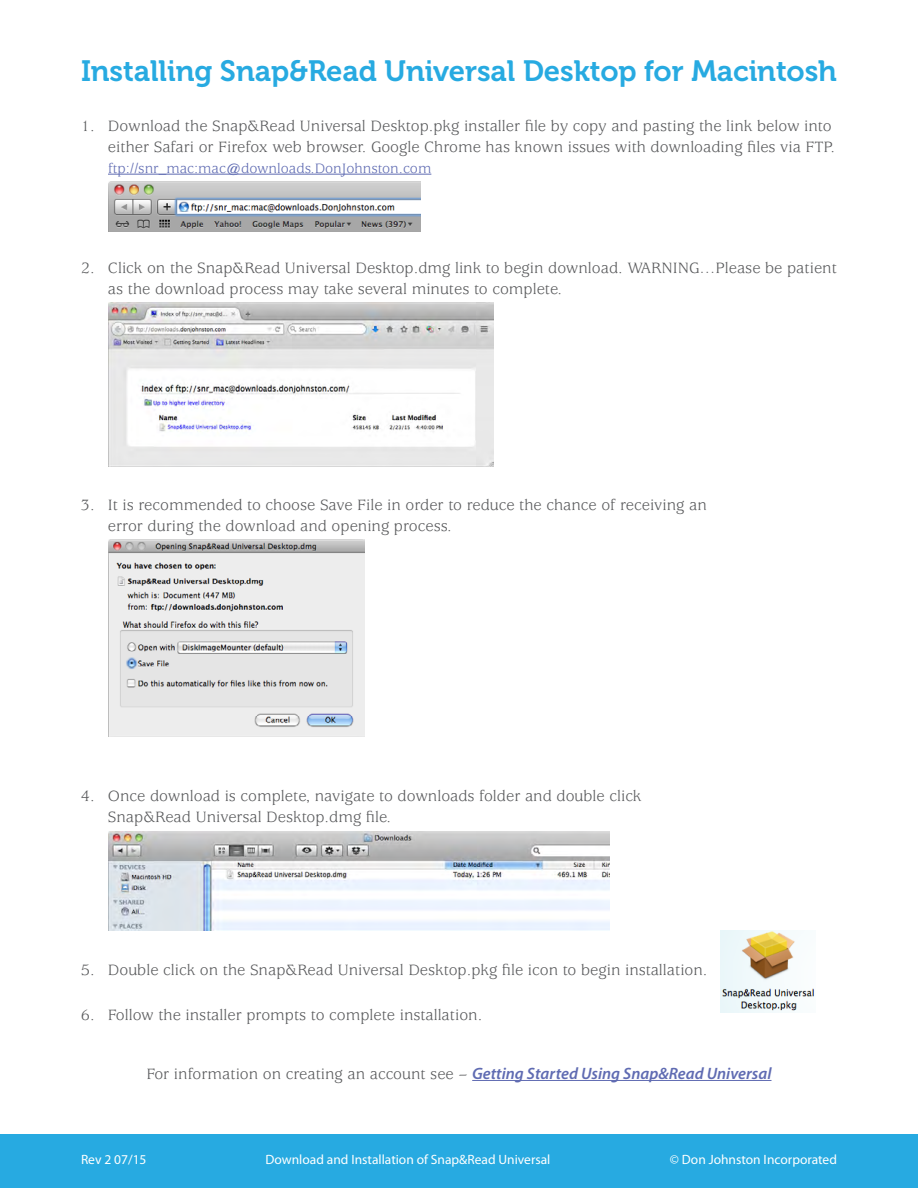
<style>
.page{position:relative;width:918px;height:1188px;background:#fff}
.page>*{position:absolute;margin:0;border:0;box-sizing:border-box;transform-origin:0 0}
.t1{font:29.25px "Museo 700";letter-spacing:-.005em;color:#27aae1}
.t2{font:16.5px/21px "Usherwood";color:#58595b}
.t3{font:15px "Usherwood";color:#5f6bb2}
.t4{font:13.5px "Myriad Pro";color:#fff}
.s1{font-family:"Myriad Pro";font-weight:600;font-style:italic;color:#5f6bb2}
</style>
<div class="page">
<hr style="left:108px;top:174px;width:323px;height:1px;background:#5f6bb2">
<hr style="left:472px;top:1080px;width:300px;height:1px;background:#5f6bb2">
<div style="left:0;top:1134px;width:918px;height:54px;background:#27aae1"></div>
<img style="left:108px;top:302px;width:386px;height:164px">
<img style="left:108px;top:540px;width:257px;height:197px">
<img style="left:108px;top:831px;width:501px;height:99px">
<img style="left:108px;top:181px;width:312px;height:51px">
<img style="left:720px;top:930px;width:95px;height:82px">
<h1 class="t1" style="left:81px;top:55px;width:757px">Installing Snap&amp;Read Universal Desktop for Macintosh</h1>
<p class="t2" style="left:81px;top:116px;width:756px;text-align:right">1. Download the Snap&amp;Read Universal Desktop.pkg installer file by copy and pasting the link below into either Safari or Firefox web browser. Google Chrome has known issues with downloading files via FTP.</p>
<p class="t3" style="left:108px;top:160px;width:325px">ftp://snr_mac:mac@downloads.DonJohnston.com</p>
<p class="t2" style="left:108px;top:258px;width:731px;text-indent:-27px">2. Click on the Snap&amp;Read Universal Desktop.dmg link to begin download. WARNING…Please be patient as the download process may take several minutes to complete.</p>
<p class="t2" style="left:108px;top:495px;width:600px;text-indent:-27px">3. It is recommended to choose Save File in order to reduce the chance of receiving an error during the download and opening process.</p>
<p class="t2" style="left:108px;top:786px;width:535px;text-indent:-27px">4. Once download is complete, navigate to downloads folder and double click<br>Snap&amp;Read Universal Desktop.dmg file.</p>
<p class="t2" style="left:81px;top:960px;width:628px">5. Double click on the Snap&amp;Read Universal Desktop.pkg file icon to begin installation.</p>
<p class="t2" style="left:81px;top:1005px;width:403px">6. Follow the installer prompts to complete installation.</p>
<p class="t2" style="left:146px;top:1064px;width:627px">For information on creating an account see – <span class="s1">Getting Started Using Snap&amp;Read Universal</span></p>
<p class="t4" style="left:81px;top:1151px;width:67px">Rev 2 07/15</p>
<p class="t4" style="left:266px;top:1151px;width:286px">Download and Installation of Snap&amp;Read Universal</p>
<p class="t4" style="left:670px;top:1151px;width:169px">© Don Johnston Incorporated</p>
</div>
